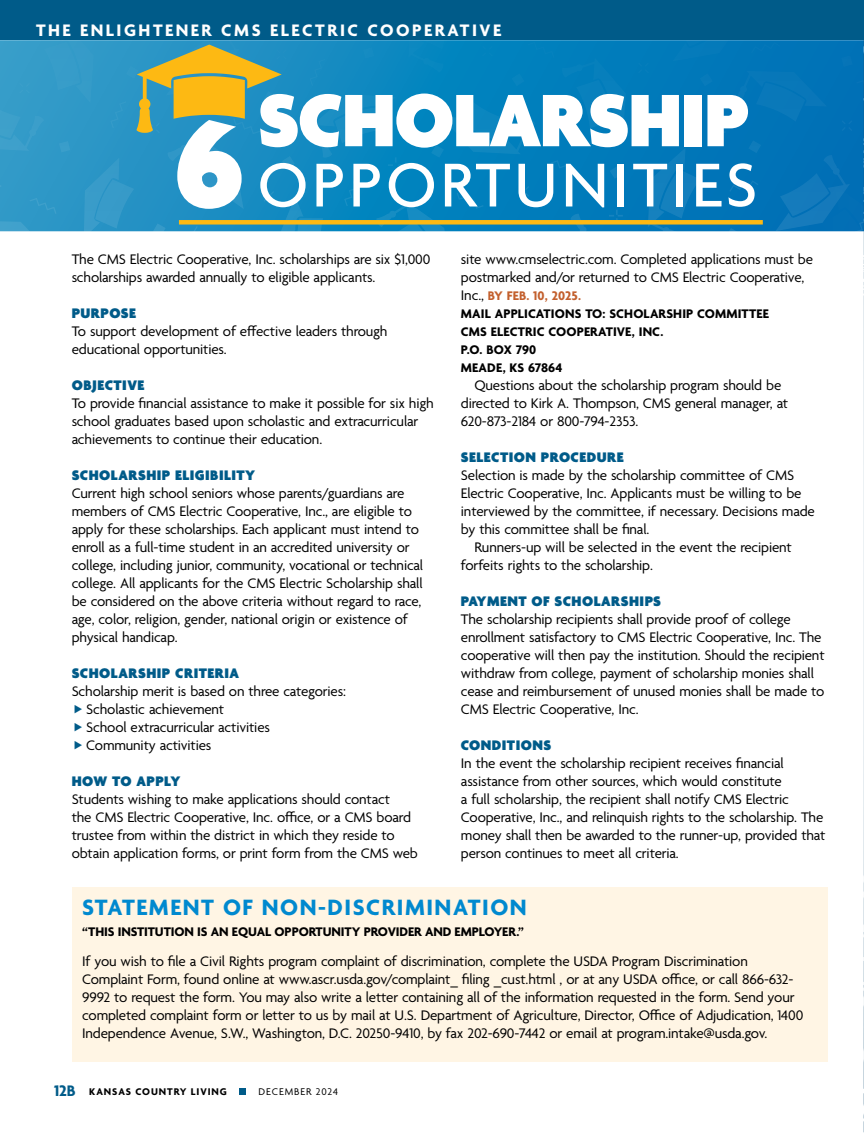
<style>
.page{position:relative;width:864px;height:1134px;background:#fff}
.page>*{position:absolute;margin:0;border:0;box-sizing:border-box;transform-origin:0 0}
.t1{font:900 130.2px "Agenda";color:#fff}
.t2{font:900 80.4px "Agenda";letter-spacing:-.015em;color:#fff}
.t3{font:500 66.9px "Agenda";letter-spacing:.06em;color:#fff}
.t4{font:700 24px "Agenda";letter-spacing:.065em;color:#0089cf}
.t5{font:700 18px "Agenda";letter-spacing:.14em;color:#fff}
.t6{font:15px/18px "Agenda";letter-spacing:-.01em;color:#000}
.t7{font:900 15px "Agenda";letter-spacing:.03em;color:#005b89}
.t8{font:700 13.5px/18px "Agenda";letter-spacing:.01em;color:#000}
.t9{font:700 10.5px "Agenda";letter-spacing:.09em;color:#000}
.t10{font:10.5px "Agenda";letter-spacing:.09em;color:#000}
.s1{font-weight:400;font-size:15px}
.s2{color:#c3602e}
.s3{font-size:16.5px;color:#005b89}
</style>
<div class="page">
<div style="left:72px;top:887px;width:756px;height:175px;background:#fff5e4"></div>
<svg style="left:0;top:40px;width:863px;height:191px;background:#1084be"></svg>
<svg style="left:408px;top:40px;width:339px;height:33px;background:#027fbc"></svg>
<svg style="left:136px;top:45px;width:146px;height:88px;background:#86a372"></svg>
<div style="left:179px;top:220px;width:584px;height:5px;background:#fdb913"></div>
<hr style="left:863px;top:0;width:1px;height:1134px;background:#eaeff3">
<svg style="left:863px;top:40px;width:1px;height:192px"></svg>
<svg style="left:863px;top:244px;width:1px;height:51px"></svg>
<svg style="left:863px;top:864px;width:1px;height:270px"></svg>
<div style="left:239px;top:1088px;width:7px;height:7px;background:#005b89"></div>
<div style="left:0;top:0;width:864px;height:40px;background:#005b89"></div>
<p class="t5" style="left:36px;top:21px;width:467px">THE ENLIGHTENER CMS ELECTRIC COOPERATIVE</p>
<h1 class="t1" style="left:174px;top:95px;width:71px">6</h1>
<h2 class="t2" style="left:258px;top:77px;width:493px">SCHOLARSHIP</h2>
<h3 class="t3" style="left:258px;top:149px;width:501px">OPPORTUNITIES</h3>
<p class="t6" style="left:72px;top:251px;width:360px">The CMS Electric Cooperative, Inc. scholarships are six $1,000 scholarships awarded annually to eligible applicants.</p>
<p class="t7" style="left:72px;top:305px;width:66px">PURPOSE</p>
<p class="t6" style="left:72px;top:323px;width:317px">To support development of effective leaders through educational opportunities.</p>
<p class="t7" style="left:72px;top:377px;width:74px">OBJECTIVE</p>
<p class="t6" style="left:72px;top:395px;width:364px">To provide financial assistance to make it possible for six high school graduates based upon scholastic and extracurricular achievements to continue their education.</p>
<p class="t7" style="left:72px;top:467px;width:185px">SCHOLARSHIP ELIGIBILITY</p>
<p class="t6" style="left:72px;top:485px;width:353px">Current high school seniors whose parents/guardians are members of CMS Electric Cooperative, Inc., are eligible to apply for these scholarships. Each applicant must intend to enroll as a full-time student in an accredited university or college, including junior, community, vocational or technical college. All applicants for the CMS Electric Scholarship shall be considered on the above criteria without regard to race, age, color, religion, gender, national origin or existence of physical handicap.</p>
<p class="t7" style="left:72px;top:665px;width:169px">SCHOLARSHIP CRITERIA</p>
<p class="t6" style="left:86px;top:683px;width:261px;text-indent:-15px">Scholarship merit is based on three categories:<br>Scholastic achievement<br>School extracurricular activities<br>Community activities</p>
<p class="t7" style="left:72px;top:773px;width:110px">HOW TO APPLY</p>
<p class="t6" style="left:72px;top:791px;width:348px">Students wishing to make applications should contact<br>the CMS Electric Cooperative, Inc. office, or a CMS board trustee from within the district in which they reside to obtain application forms, or print form from the CMS web</p>
<p class="t6" style="left:461px;top:251px;width:354px">site www.cmselectric.com. Completed applications must be postmarked and/or returned to CMS Electric Cooperative,</p>
<p class="t8" style="left:461px;top:288px;width:310px"><span class="s1">Inc.,</span> <span class="s2">BY FEB. 10, 2025.<br></span>MAIL APPLICATIONS TO: SCHOLARSHIP COMMITTEE<br>CMS ELECTRIC COOPERATIVE, INC.<br>P.O. BOX 790<br>MEADE, KS 67864</p>
<p class="t6" style="left:461px;top:377px;width:329px;text-indent:14px">Questions about the scholarship program should be directed to Kirk A. Thompson, CMS general manager, at<br>620-873-2184 or 800-794-2353.</p>
<p class="t7" style="left:461px;top:449px;width:164px">SELECTION PROCEDURE</p>
<p class="t6" style="left:461px;top:467px;width:335px">Selection is made by the scholarship committee of CMS</p>
<p class="t6" style="left:461px;top:485px;width:342px">Electric Cooperative, Inc. Applicants must be willing to be</p>
<p class="t6" style="left:461px;top:503px;width:355px">interviewed by the committee, if necessary. Decisions made</p>
<p class="t6" style="left:461px;top:521px;width:190px">by this committee shall be final.</p>
<p class="t6" style="left:474px;top:539px;width:319px">Runners-up will be selected in the event the recipient</p>
<p class="t6" style="left:461px;top:557px;width:194px">forfeits rights to the scholarship.</p>
<p class="t7" style="left:461px;top:593px;width:202px">PAYMENT OF SCHOLARSHIPS</p>
<p class="t6" style="left:461px;top:611px;width:365px">The scholarship recipients shall provide proof of college enrollment satisfactory to CMS Electric Cooperative, Inc. The cooperative will then pay the institution. Should the recipient withdraw from college, payment of scholarship monies shall cease and reimbursement of unused monies shall be made to CMS Electric Cooperative, Inc.</p>
<p class="t7" style="left:461px;top:737px;width:92px">CONDITIONS</p>
<p class="t6" style="left:461px;top:755px;width:366px">In the event the scholarship recipient receives financial assistance from other sources, which would constitute<br>a full scholarship, the recipient shall notify CMS Electric Cooperative, Inc., and relinquish rights to the scholarship. The money shall then be awarded to the runner-up, provided that person continues to meet all criteria.</p>
<h3 class="t4" style="left:82px;top:894px;width:446px">STATEMENT OF NON-DISCRIMINATION</h3>
<p class="t8" style="left:82px;top:923px;width:443px">“THIS INSTITUTION IS AN EQUAL OPPORTUNITY PROVIDER AND EMPLOYER.”</p>
<p class="t6" style="left:82px;top:953px;width:723px">If you wish to file a Civil Rights program complaint of discrimination, complete the USDA Program Discrimination Complaint Form, found online at www.ascr.usda.gov/complaint_ filing _cust.html , or at any USDA office, or call 866-632- 9992 to request the form. You may also write a letter containing all of the information requested in the form. Send your completed complaint form or letter to us by mail at U.S. Department of Agriculture, Director, Office of Adjudication, 1400<br>Independence Avenue, S.W., Washington, D.C. 20250-9410, by fax 202-690-7442 or email at program.intake@usda.gov.</p>
<p class="t9" style="left:54px;top:1086px;width:174px"><span class="s3">12B</span> KANSAS COUNTRY LIVING</p>
<p class="t10" style="left:258px;top:1086px;width:81px">DECEMBER 2024</p>
</div>
